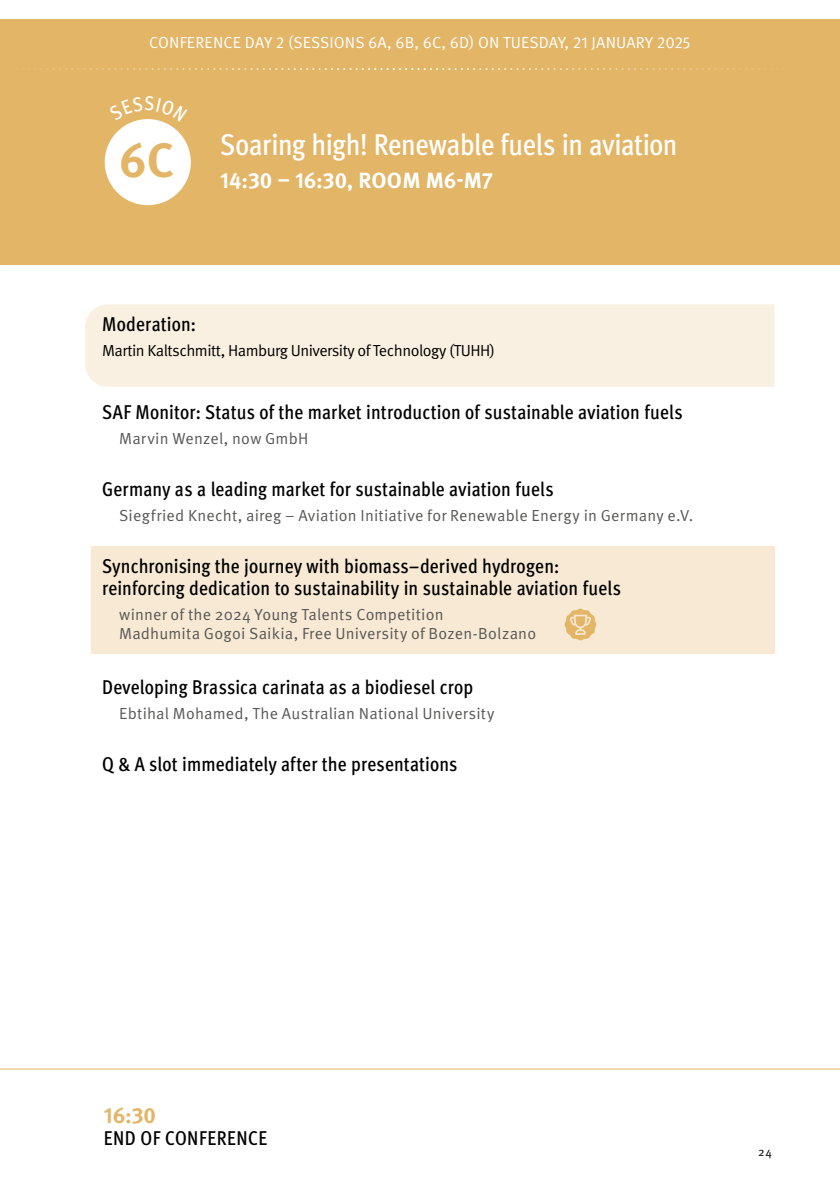
<style>
.page{position:relative;width:840px;height:1191px;background:#fff}
.page>*{position:absolute;margin:0;border:0;box-sizing:border-box;transform-origin:0 0}
.t1{font:700 48px "Meta Pro";color:#e3b567}
.t2{font:500 condensed 30px "Meta Pro";letter-spacing:-.015em;color:#fff}
.t3{font:700 22px "Meta Pro";color:#fff}
.t4{font:700 22px "Meta Pro";color:#e3b567}
.t5{font:500 condensed 20px/22px "Meta Pro";letter-spacing:.005em;color:#000}
.t6{font:500 condensed 20px "Meta Pro";letter-spacing:.025em;color:#000}
.t7{font:16px/19.2px "Meta Pro Norm";letter-spacing:.015em;color:#575756}
.t8{font:16px "Meta Pro Norm";letter-spacing:.005em;color:#fff}
.t9{font:16px "Meta Pro Norm";letter-spacing:-.03em;color:#000}
.t10{font:12px "Meta Pro Norm";color:#000}
</style>
<div class="page">
<div style="left:0;top:20px;width:839px;height:245px;background:#e3b567"></div>
<svg style="left:16px;top:68px;width:762px;height:2px"></svg>
<div style="left:85px;top:304px;width:689px;height:83px;background:#faf0e2"></div>
<div style="left:91px;top:546px;width:683px;height:65px;background:#f7e9d3"></div>
<div style="left:91px;top:596px;width:683px;height:39px;background:#f7e9d3"></div>
<div style="left:91px;top:615px;width:683px;height:39px;background:#f7e9d3"></div>
<svg style="left:564px;top:608px;width:32px;height:32px"></svg>
<div style="left:105px;top:119px;width:86px;height:86px;background:#fff;border-radius:50%"></div>
<hr style="left:0;top:1068px;width:839px;height:1px;background:#e3b567">
<svg style="left:132px;top:119px;width:31px;height:3px"></svg>
<p class="t8" style="left:149px;top:30px;width:542px">CONFERENCE DAY 2 (SESSIONS 6A, 6B, 6C, 6D) ON TUESDAY, 21 JANUARY 2025</p>
<h1 class="t1" style="left:119px;top:123px;width:57px">6C</h1>
<h2 class="t2" style="left:220px;top:122px;width:458px">Soaring high! Renewable fuels in aviation</h2>
<p class="t3" style="left:220px;top:163px;width:274px">14:30 – 16:30, ROOM M6-M7</p>
<p class="t5" style="left:102px;top:311px;width:95px">Moderation:</p>
<p class="t9" style="left:102px;top:338px;width:394px">Martin Kaltschmitt, Hamburg University of Technology (TUHH)</p>
<p class="t5" style="left:102px;top:399px;width:581px">SAF Monitor: Status of the market introduction of sustainable aviation fuels</p>
<p class="t7" style="left:119px;top:427px;width:191px">Marvin Wenzel, now GmbH</p>
<p class="t5" style="left:102px;top:476px;width:453px">Germany as a leading market for sustainable aviation fuels</p>
<p class="t7" style="left:119px;top:504px;width:575px">Siegfried Knecht, aireg – Aviation Initiative for Renewable Energy in Germany e.V.</p>
<p class="t5" style="left:102px;top:553px;width:520px">Synchronising the journey with biomass–derived hydrogen: reinforcing dedication to sustainability in sustainable aviation fuels</p>
<p class="t7" style="left:119px;top:603px;width:418px">winner of the 2024 Young Talents Competition<br>Madhumita Gogoi Saikia, Free University of Bozen-Bolzano</p>
<p class="t5" style="left:102px;top:674px;width:372px">Developing Brassica carinata as a biodiesel crop</p>
<p class="t7" style="left:119px;top:702px;width:376px">Ebtihal Mohamed, The Australian National University</p>
<p class="t5" style="left:102px;top:751px;width:356px">Q &amp; A slot immediately after the presentations</p>
<p class="t4" style="left:104px;top:1098px;width:54px">16:30</p>
<p class="t6" style="left:104px;top:1123px;width:165px">END OF CONFERENCE</p>
<p class="t10" style="left:757px;top:1142px;width:15px">24</p>
</div>
